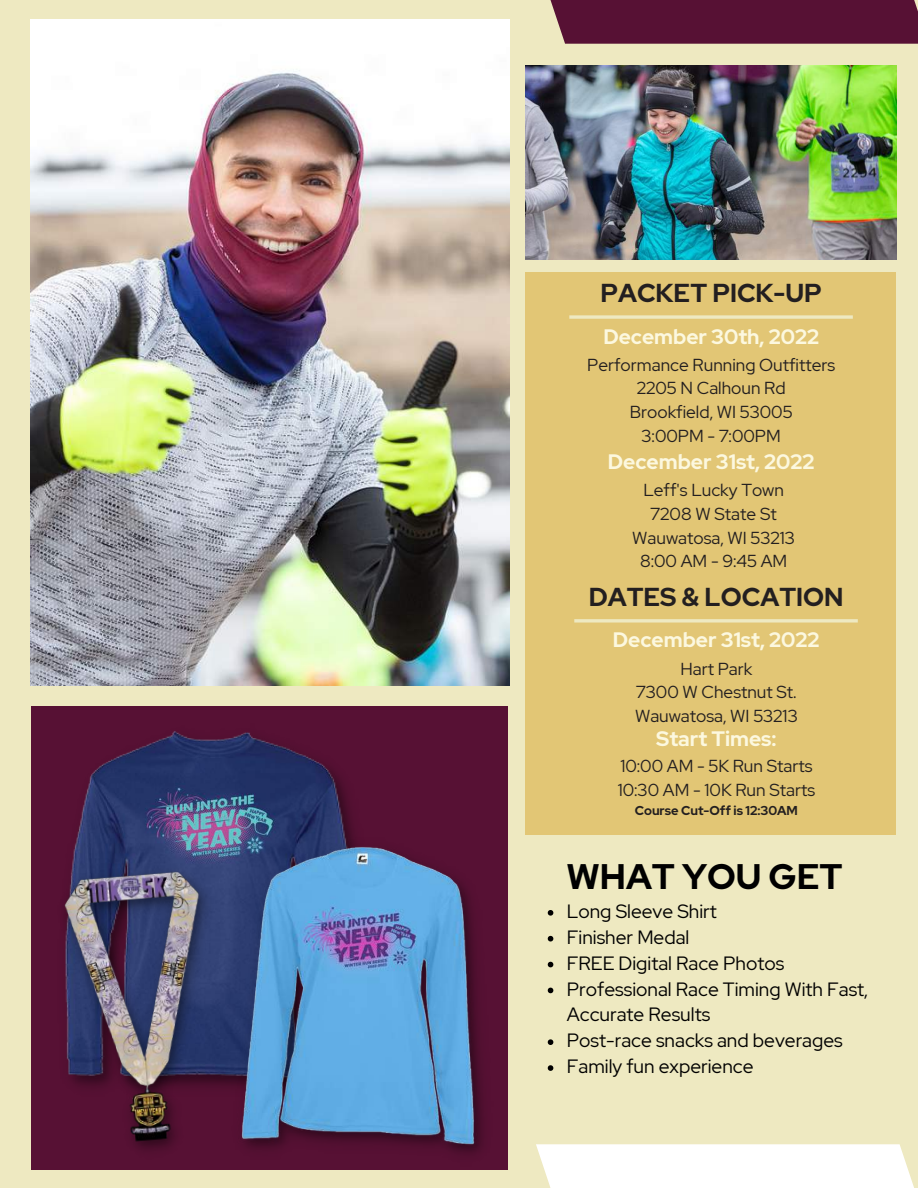
<style>
.page{position:relative;width:918px;height:1188px;background:#eee9c1}
.page>*{position:absolute;margin:0;border:0;box-sizing:border-box;transform-origin:0 0}
.t1{font:700 35.4px "Red Hat Display";color:#000}
.t2{font:700 25.8px "Red Hat Display";color:#231f20}
.t3{font:700 20.85px "Red Hat Display";color:#fcf8df}
.t4{font:19.2px/25.8px "Red Hat Display";color:#000}
.t5{font:17.4px/23.7px "Red Hat Display";color:#231f20;text-align:center}
.t6{font:700 12.9px "Red Hat Display";color:#231f20}
</style>
<div class="page">
<img style="left:525px;top:65px;width:372px;height:195px">
<img style="left:31px;top:20px;width:478px;height:666px">
<div style="left:525px;top:273px;width:371px;height:561px;background:#e2c675"></div>
<div style="left:31px;top:706px;width:477px;height:463px;background:#571134"></div>
<div style="left:536px;top:1144px;width:382px;height:44px;background:#fff"></div>
<div style="left:536px;top:0;width:382px;height:44px;background:#571134"></div>
<svg style="left:574px;top:619px;width:284px;height:4px"></svg>
<svg style="left:569px;top:315px;width:284px;height:4px"></svg>
<img style="left:73px;top:731px;width:280px;height:126px">
<img style="left:232px;top:835px;width:250px;height:318px">
<img style="left:50px;top:857px;width:188px;height:313px">
<svg style="left:548px;top:910px;width:5px;height:6px"></svg>
<svg style="left:548px;top:936px;width:5px;height:6px"></svg>
<svg style="left:548px;top:962px;width:5px;height:5px"></svg>
<svg style="left:548px;top:988px;width:5px;height:5px"></svg>
<svg style="left:548px;top:1039px;width:5px;height:6px"></svg>
<svg style="left:548px;top:1065px;width:5px;height:6px"></svg>
<h2 class="t2" style="left:601px;top:276px;width:223px">PACKET PICK-UP</h2>
<p class="t3" style="left:603px;top:322px;width:217px">December 30th, 2022</p>
<p class="t5" style="left:587px;top:353px;width:250px">Performance Running Outfitters<br>2205 N Calhoun Rd<br>Brookfield, WI 53005<br>3:00PM - 7:00PM</p>
<p class="t3" style="left:608px;top:448px;width:208px">December 31st, 2022</p>
<p class="t5" style="left:632px;top:478px;width:164px">Leff's Lucky Town<br>7208 W State St<br>Wauwatosa, WI 53213<br>8:00 AM - 9:45 AM</p>
<h2 class="t2" style="left:589px;top:579px;width:257px">DATES &amp; LOCATION</h2>
<p class="t3" style="left:613px;top:626px;width:208px">December 31st, 2022</p>
<p class="t5" style="left:635px;top:657px;width:164px">Hart Park<br>7300 W Chestnut St.<br>Wauwatosa, WI 53213</p>
<p class="t5" style="left:618px;top:754px;width:199px;text-align:left">10:00 AM - 5K Run Starts<br>10:30 AM - 10K Run Starts</p>
<p class="t6" style="left:635px;top:802px;width:165px">Course Cut-Off is 12:30AM</p>
<p class="t3" style="left:656px;top:725px;width:122px">Start Times:</p>
<h1 class="t1" style="left:566px;top:853px;width:278px">WHAT YOU GET</h1>
<p class="t4" style="left:567px;top:898px;width:303px">Long Sleeve Shirt<br>Finisher Medal<br>FREE Digital Race Photos<br>Professional Race Timing With Fast,<br>Accurate Results<br>Post-race snacks and beverages<br>Family fun experience</p>
</div>
